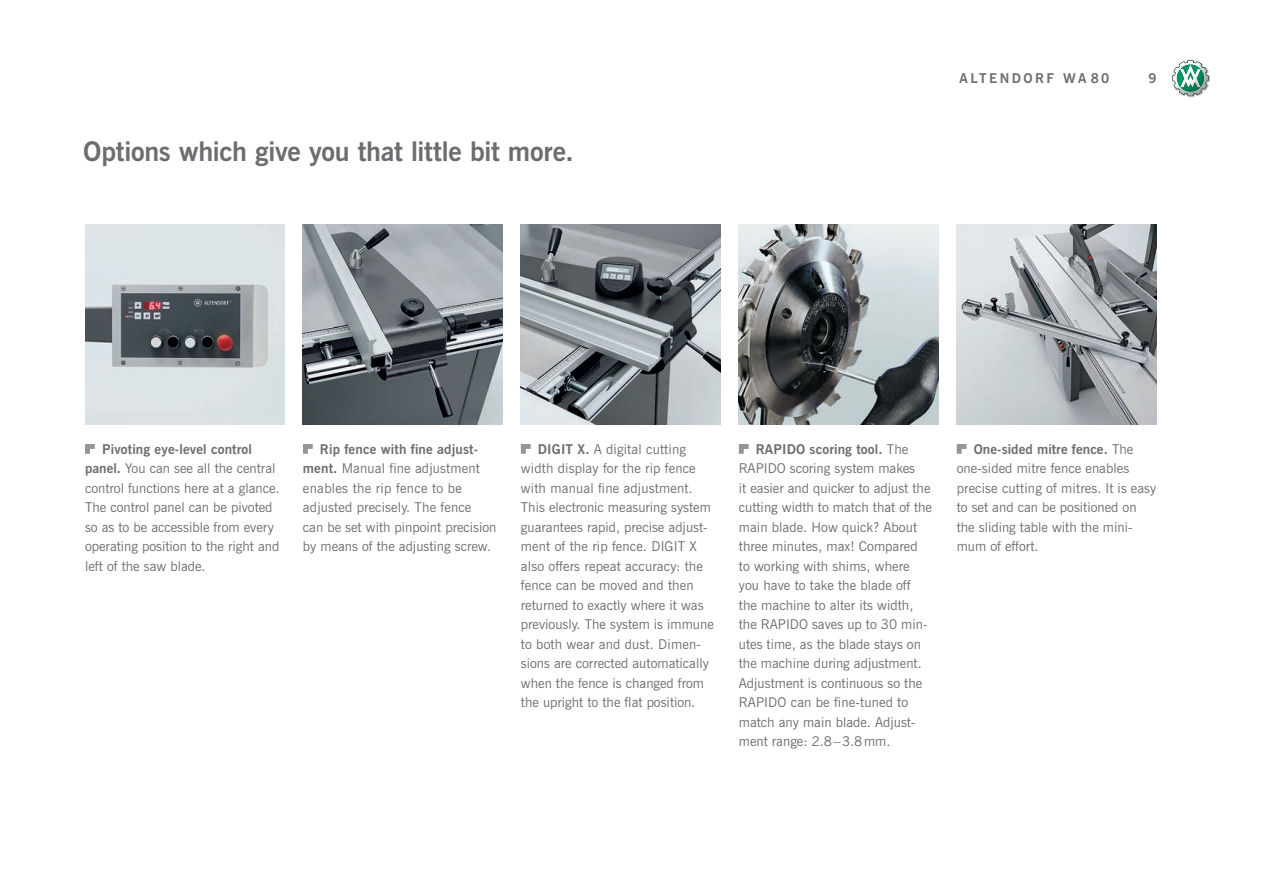
<style>
.page{position:relative;width:1263px;height:893px;background:#fff}
.page>*{position:absolute;margin:0;border:0;box-sizing:border-box;transform-origin:0 0}
.t1{font:700 27px "News Gothic BT";letter-spacing:-.01em;color:#6c6d70}
.t2{font:13.5px/19.5px "News Gothic BT";color:#6c6d70}
.t3{font:700 13.5px "News Gothic BT";letter-spacing:.18em;color:#6c6d70}
.s1{font-weight:700}
</style>
<div class="page">
<img style="left:85px;top:225px;width:200px;height:199px">
<img style="left:303px;top:225px;width:200px;height:199px">
<img style="left:521px;top:225px;width:200px;height:199px">
<img style="left:957px;top:225px;width:200px;height:199px">
<img style="left:739px;top:225px;width:200px;height:199px">
<img style="left:1187px;top:70px;width:23px;height:28px">
<svg style="left:1172px;top:60px;width:36px;height:36px"></svg>
<hr style="left:0;top:0;width:1px;height:893px;background:#e7e8e9">
<svg style="left:85px;top:444px;width:10px;height:10px"></svg>
<svg style="left:303px;top:444px;width:10px;height:10px"></svg>
<svg style="left:521px;top:444px;width:10px;height:10px"></svg>
<svg style="left:739px;top:444px;width:10px;height:10px"></svg>
<svg style="left:957px;top:444px;width:9px;height:10px"></svg>
<h1 class="t1" style="left:83px;top:142px;width:492px">Options which give you that little bit more.</h1>
<p class="t3" style="left:960px;top:73px;width:151px">ALTENDORF WA 80</p>
<p class="t3" style="left:1148px;top:73px;width:10px">9</p>
<p class="t2" style="left:85px;top:440px;width:196px;text-indent:17px"><span class="s1">Pivoting eye-level control panel.</span> You can see all the central control functions here at a glance.<br>The control panel can be pivoted so as to be accessible from every operating position to the right and left of the saw blade.</p>
<p class="t2" style="left:303px;top:440px;width:195px;text-indent:17px"><span class="s1">Rip fence with fine adjust&shy;ment.</span> Manual fine adjustment enables the rip fence to be adjusted precisely. The fence<br>can be set with pinpoint precision by means of the adjusting screw.</p>
<p class="t2" style="left:521px;top:440px;width:194px;text-indent:17px"><span class="s1">DIGIT X.</span> A digital cutting width display for the rip fence with manual fine adjustment.<br>This electronic measuring system guarantees rapid, precise adjust&shy;ment of the rip fence. DIGIT X also offers repeat accuracy: the fence can be moved and then returned to exactly where it was previously. The system is immune to both wear and dust. Dimen&shy;sions are corrected automatically when the fence is changed from the upright to the flat position.</p>
<p class="t2" style="left:739px;top:440px;width:195px;text-indent:17px"><span class="s1">RAPIDO scoring tool.</span> The<br>RAPIDO scoring system makes<br>it easier and quicker to adjust the cutting width to match that of the main blade. How quick? About three minutes, max! Compared<br>to working with shims, where you have to take the blade off<br>the machine to alter its width, the RAPIDO saves up to 30 min&shy;utes time, as the blade stays on the machine during adjustment.<br>Adjustment is continuous so the<br>RAPIDO can be fine-tuned to match any main blade. Adjust&shy;ment range: 2.8 – 3.8 mm.</p>
<p class="t2" style="left:957px;top:440px;width:201px;text-indent:17px"><span class="s1">One-sided mitre fence.</span> The one-sided mitre fence enables precise cutting of mitres. It is easy to set and can be positioned on the sliding table with the mini&shy;mum of effort.</p>
</div>
